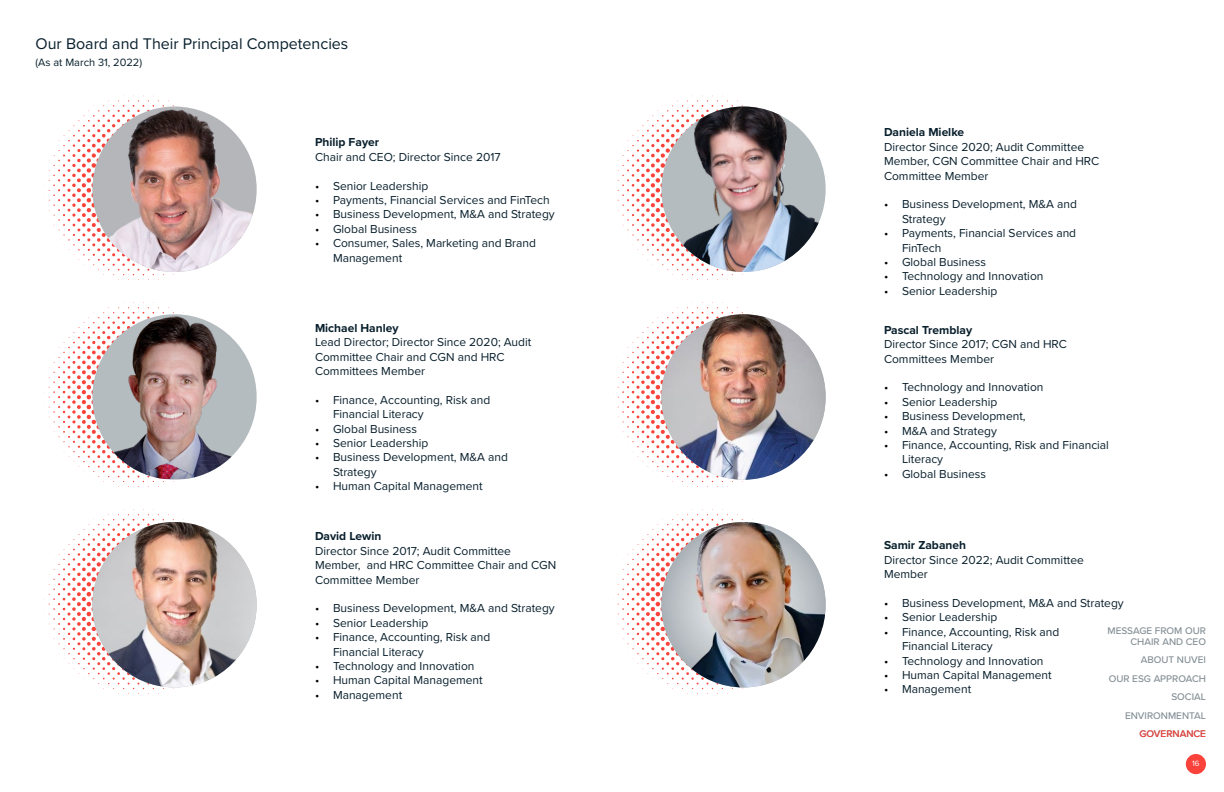
<style>
.page{position:relative;width:1224px;height:792px;background:#fff}
.page>*{position:absolute;margin:0;border:0;box-sizing:border-box;transform-origin:0 0}
.t1{font:16px "Proxima Nova";color:#081f2c}
.t2{font:12px/14.4px "Proxima Nova";color:#081f2c}
.t3{font:700 12px "Proxima Nova";color:#081f2c}
.t4{font:11px "Proxima Nova";color:#081f2c}
.t5{font:500 10px/18.5px "Proxima Nova";color:#848f95;text-align:right}
.t6{font:500 10px "Proxima Nova";color:#f9423a}
.t7{font:8px "Proxima Nova";color:#fff}
.s1{color:#000}
</style>
<div class="page">
<div style="left:1186px;top:754px;width:20px;height:20px;background:#f9423a;border-radius:50%"></div>
<svg style="left:44px;top:96px;width:140px;height:184px"></svg>
<svg style="left:613px;top:96px;width:140px;height:184px"></svg>
<svg style="left:44px;top:302px;width:140px;height:185px"></svg>
<svg style="left:613px;top:302px;width:140px;height:185px"></svg>
<svg style="left:44px;top:509px;width:140px;height:185px"></svg>
<svg style="left:613px;top:509px;width:140px;height:185px"></svg>
<img style="left:92px;top:107px;width:165px;height:165px">
<img style="left:92px;top:522px;width:165px;height:165px">
<img style="left:93px;top:315px;width:163px;height:164px">
<img style="left:661px;top:107px;width:165px;height:165px">
<img style="left:661px;top:314px;width:165px;height:166px">
<img style="left:661px;top:522px;width:165px;height:165px">
<h1 class="t1" style="left:36px;top:31px;width:314px">Our Board and Their Principal Competencies</h1>
<p class="t4" style="left:36px;top:54px;width:108px">(As at March 31, 2022)</p>
<p class="t3" style="left:315px;top:134px;width:66px">Philip Fayer</p>
<p class="t2" style="left:315px;top:149px;width:187px">Chair and CEO; Director Since 2017</p>
<p class="t2" style="left:315px;top:178px;width:115px"><span class="s1">•</span> Senior Leadership</p>
<p class="t2" style="left:315px;top:192px;width:236px"><span class="s1">•</span> Payments, Financial Services and FinTech</p>
<p class="t2" style="left:315px;top:207px;width:241px"><span class="s1">•</span> Business Development, M&amp;A and Strategy</p>
<p class="t2" style="left:315px;top:221px;width:104px"><span class="s1">•</span> Global Business</p>
<p class="t2" style="left:333px;top:236px;width:205px;text-indent:-18px"><span class="s1">•</span> Consumer, Sales, Marketing and Brand<br>Management</p>
<p class="t3" style="left:315px;top:319px;width:85px">Michael Hanley</p>
<p class="t2" style="left:315px;top:335px;width:218px">Lead Director; Director Since 2020; Audit<br>Committee Chair and CGN and HRC<br>Committees Member</p>
<p class="t2" style="left:333px;top:392px;width:159px;text-indent:-18px"><span class="s1">•</span> Finance, Accounting, Risk and<br>Financial Literacy</p>
<p class="t2" style="left:315px;top:421px;width:104px"><span class="s1">•</span> Global Business</p>
<p class="t2" style="left:315px;top:435px;width:115px"><span class="s1">•</span> Senior Leadership</p>
<p class="t2" style="left:333px;top:450px;width:176px;text-indent:-18px"><span class="s1">•</span> Business Development, M&amp;A and<br>Strategy</p>
<p class="t2" style="left:315px;top:479px;width:169px"><span class="s1">•</span> Human Capital Management</p>
<p class="t3" style="left:315px;top:528px;width:68px">David Lewin</p>
<p class="t2" style="left:315px;top:543px;width:243px">Director Since 2017; Audit Committee<br>Member, and HRC Committee Chair and CGN<br>Committee Member</p>
<p class="t2" style="left:315px;top:601px;width:241px"><span class="s1">•</span> Business Development, M&amp;A and Strategy</p>
<p class="t2" style="left:315px;top:615px;width:115px"><span class="s1">•</span> Senior Leadership</p>
<p class="t2" style="left:333px;top:630px;width:159px;text-indent:-18px"><span class="s1">•</span> Finance, Accounting, Risk and<br>Financial Literacy</p>
<p class="t2" style="left:315px;top:658px;width:161px"><span class="s1">•</span> Technology and Innovation</p>
<p class="t2" style="left:315px;top:673px;width:169px"><span class="s1">•</span> Human Capital Management</p>
<p class="t2" style="left:315px;top:687px;width:89px"><span class="s1">•</span> Management</p>
<p class="t3" style="left:884px;top:124px;width:82px">Daniela Mielke</p>
<p class="t2" style="left:884px;top:139px;width:217px">Director Since 2020; Audit Committee<br>Member, CGN Committee Chair and HRC<br>Committee Member</p>
<p class="t2" style="left:902px;top:197px;width:176px;text-indent:-18px"><span class="s1">•</span> Business Development, M&amp;A and<br>Strategy</p>
<p class="t2" style="left:902px;top:226px;width:176px;text-indent:-18px"><span class="s1">•</span> Payments, Financial Services and<br>FinTech</p>
<p class="t2" style="left:884px;top:254px;width:104px"><span class="s1">•</span> Global Business</p>
<p class="t2" style="left:884px;top:269px;width:161px"><span class="s1">•</span> Technology and Innovation</p>
<p class="t2" style="left:884px;top:283px;width:115px"><span class="s1">•</span> Senior Leadership</p>
<p class="t3" style="left:884px;top:321px;width:90px">Pascal Tremblay</p>
<p class="t2" style="left:884px;top:337px;width:184px">Director Since 2017; CGN and HRC<br>Committees Member</p>
<p class="t2" style="left:884px;top:380px;width:161px"><span class="s1">•</span> Technology and Innovation</p>
<p class="t2" style="left:884px;top:394px;width:115px"><span class="s1">•</span> Senior Leadership</p>
<p class="t2" style="left:884px;top:409px;width:143px"><span class="s1">•</span> Business Development,</p>
<p class="t2" style="left:884px;top:423px;width:115px"><span class="s1">•</span> M&amp;A and Strategy</p>
<p class="t2" style="left:902px;top:437px;width:209px;text-indent:-18px"><span class="s1">•</span> Finance, Accounting, Risk and Financial<br>Literacy</p>
<p class="t2" style="left:884px;top:466px;width:104px"><span class="s1">•</span> Global Business</p>
<p class="t3" style="left:884px;top:537px;width:84px">Samir Zabaneh</p>
<p class="t2" style="left:884px;top:552px;width:201px">Director Since 2022; Audit Committee<br>Member</p>
<p class="t2" style="left:884px;top:595px;width:241px"><span class="s1">•</span> Business Development, M&amp;A and Strategy</p>
<p class="t2" style="left:884px;top:610px;width:115px"><span class="s1">•</span> Senior Leadership</p>
<p class="t2" style="left:902px;top:624px;width:159px;text-indent:-18px"><span class="s1">•</span> Finance, Accounting, Risk and<br>Financial Literacy</p>
<p class="t2" style="left:884px;top:653px;width:161px"><span class="s1">•</span> Technology and Innovation</p>
<p class="t2" style="left:884px;top:667px;width:169px"><span class="s1">•</span> Human Capital Management</p>
<p class="t2" style="left:884px;top:682px;width:89px"><span class="s1">•</span> Management</p>
<p class="t5" style="left:1107px;top:625px;width:100px;line-height:11px">MESSAGE FROM OUR<br>CHAIR AND CEO</p>
<p class="t5" style="left:1109px;top:650px;width:99px">ABOUT NUVEI<br>OUR ESG APPROACH<br>SOCIAL<br>ENVIRONMENTAL</p>
<p class="t6" style="left:1139px;top:726px;width:68px">GOVERNANCE</p>
<p class="t7" style="left:1192px;top:758px;width:9px">16</p>
</div>
